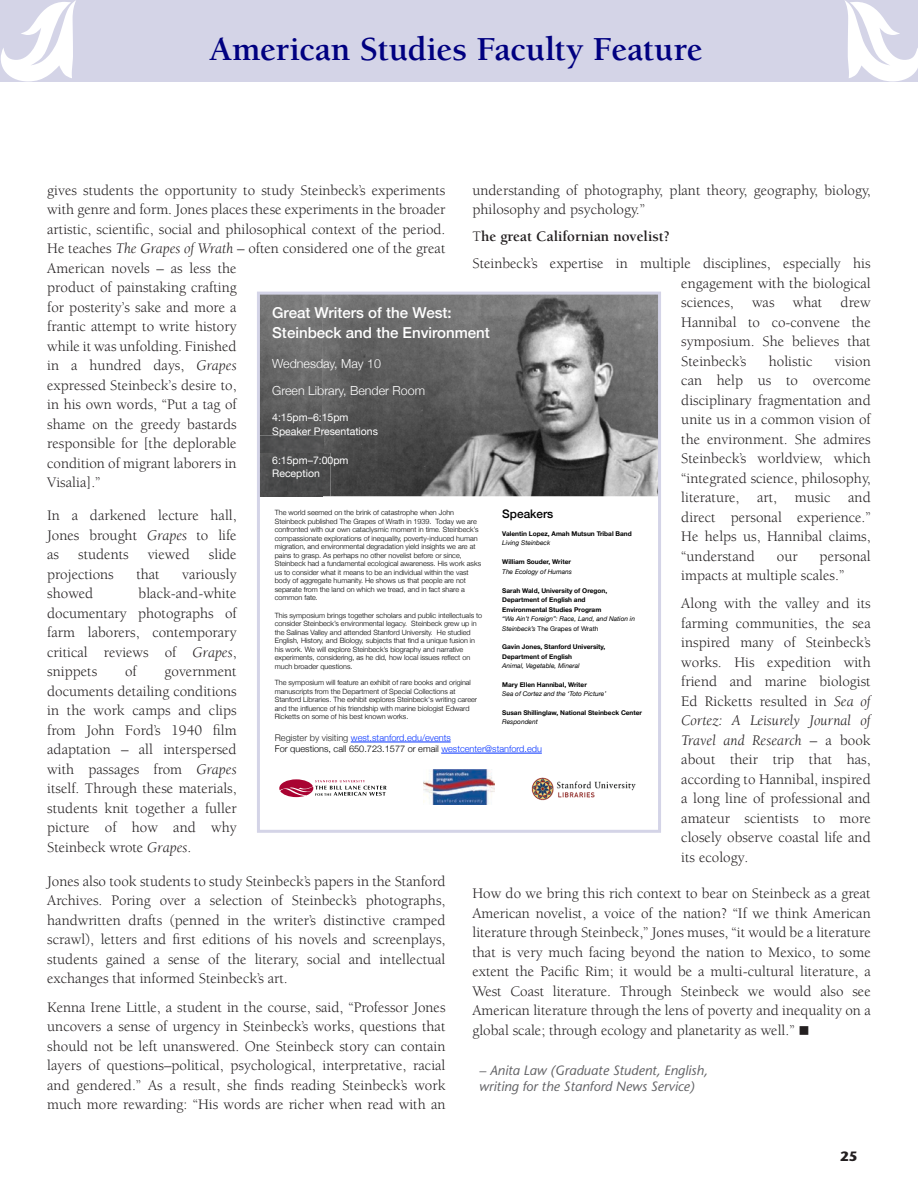
<style>
.page{position:relative;width:918px;height:1188px;background:#fff}
.page>*{position:absolute;margin:0;border:0;box-sizing:border-box;transform-origin:0 0}
.t1{font:700 34.5px "Berkeley Std";color:#000080}
.t2{font:15px/19.5px "Berkeley Std";color:#231f20;text-align:justify}
.t3{font:500 15px/20.2px "Helvetica Neue";color:#fff}
.t4{font:italic 13.5px/16.2px "Stone Sans";color:#636366}
.t5{font:700 13.5px "Stone Sans";color:#231f20}
.t6{font:300 12.45px/26.8px "Helvetica Neue";color:#fff}
.t7{font:500 11.85px "Helvetica Neue";color:#000}
.t8{font:10.5px/14.4px "Helvetica Neue";color:#fff}
.t9{font:300 9.15px/11.1px "Helvetica Neue";color:#0432ff}
.t10{font:300 7.2px/8.6px "Helvetica Neue";color:#000}
.t11{font:700 6.6px/9.4px "Helvetica Neue";color:#000}
.t12{font:italic 6.6px/9.9px "Helvetica Neue";color:#000}
.s1{font-weight:700}
.s2{font-style:italic}
.s3{font-style:normal}
.s4{color:#222}
.s5{color:#000}
</style>
<div class="page">
<img style="left:261px;top:296px;width:396px;height:200px">
<img style="left:261px;top:435px;width:61px;height:55px">
<img style="left:322px;top:453px;width:9px;height:43px">
<img style="left:261px;top:453px;width:61px;height:3px">
<svg style="left:322px;top:435px;width:2px;height:21px"></svg>
<hr style="left:351px;top:742px;width:100px;height:1px;background:#0432ff">
<hr style="left:441px;top:753px;width:101px;height:1px;background:#0432ff">
<img style="left:531px;top:777px;width:105px;height:24px">
<svg style="left:279px;top:779px;width:108px;height:18px"></svg>
<img style="left:424px;top:770px;width:70px;height:34px">
<div style="left:257px;top:292px;width:404px;height:541px;border:3px solid #d4d4e7"></div>
<div style="left:1px;top:0;width:917px;height:81px;background:#d4d4e7"></div>
<svg style="left:0;top:0;width:76px;height:81px"></svg>
<svg style="left:845px;top:1px;width:73px;height:80px"></svg>
<h1 class="t1" style="left:209px;top:30px;width:495px">American Studies Faculty Feature</h1>
<p class="t2" style="left:472px;top:181px;width:400px">understanding of photography, plant theory, geography, biology, philosophy and psychology.”</p>
<p class="t2" style="left:472px;top:222px;width:400px;line-height:27.8px">T<span class="s1">he great Californian novelist?<br></span>Steinbeck’s expertise in multiple disciplines, especially his</p>
<p class="t2" style="left:681px;top:273px;width:191px">engagement with the biological sciences, was what drew Hannibal to co-convene the symposium. She believes that Steinbeck’s</p>
<p class="t2" style="left:47px;top:181px;width:400px;text-align:left">gives students the opportunity to study Steinbeck’s experiments with genre and form. Jones places these experiments in the broader artistic, scientific, social and philosophical context of the period.<br>He teaches <span class="s2">The Grapes of Wrath</span> – often considered one of the great American novels – as less the<br>product of painstaking crafting<br>for posterity’s sake and more a<br>frantic attempt to write history<br>while it was unfolding. Finished<br>in a hundred days, <span class="s2">Grapes<br></span>expressed Steinbeck’s desire to,<br>in his own words, “Put a tag of<br>shame on the greedy bastards<br>responsible for [the deplorable<br>condition of migrant laborers in<br>Visalia].”</p>
<p class="t2" style="left:47px;top:506px;width:191px">In a darkened lecture hall, Jones brought <span class="s2">Grapes</span> to life as</p>
<p class="t3" style="left:272px;top:301px;width:219px">Great Writers of the West:<br>Steinbeck and the Environment</p>
<p class="t6" style="left:272px;top:349px;width:154px">Wednesday, May 10<br>Green Library, Bender Room</p>
<p class="t8" style="left:272px;top:411px;width:107px">4:15pm–6:15pm<br>Speaker Presentations</p>
<p class="t8" style="left:272px;top:453px;width:78px;line-height:13.8px">6:15pm–7:00pm<br>Reception</p>
<p class="t2" style="left:769px;top:351px;width:45px">holistic</p>
<p class="t2" style="left:681px;top:351px;width:191px;text-indent:154px">vision can help us to overcome disciplinary fragmentation and unite us in a common vision of the environment. She admires Steinbeck’s worldview, which “integrated science, philosophy, literature, art, music and direct personal experience.” He helps us, Hannibal claims, “understand</p>
<p class="t7" style="left:502px;top:504px;width:53px">Speakers</p>
<p class="t11" style="left:502px;top:529px;width:131px">Valentin Lopez, Amah Mutsun Tribal Band</p>
<p class="t12" style="left:502px;top:539px;width:49px">Living Steinbeck</p>
<p class="t11" style="left:502px;top:558px;width:70px">William Souder, Writer</p>
<p class="t12" style="left:502px;top:567px;width:71px">The Ecology of Humans</p>
<p class="t11" style="left:502px;top:586px;width:106px">Sarah Wald, University of Oregon,<br>Department of English and<br>Environmental Studies Program</p>
<p class="t12" style="left:502px;top:614px;width:134px">“We Ain’t Foreign”: Race, Land, and Nation in<br>Steinbeck’s <span class="s3">The Grapes of Wrath</span></p>
<p class="t11" style="left:502px;top:642px;width:105px;line-height:9.9px">Gavin Jones, Stanford University,<br>Department of English</p>
<p class="t12" style="left:502px;top:661px;width:79px">Animal, Vegetable, Mineral</p>
<p class="t11" style="left:502px;top:680px;width:86px">Mary Ellen Hannibal, Writer</p>
<p class="t12" style="left:502px;top:689px;width:105px">Sea of Cortez and the ‘Toto Picture’</p>
<p class="t11" style="left:502px;top:708px;width:141px">Susan Shillinglaw, National Steinbeck Center</p>
<p class="t12" style="left:502px;top:717px;width:37px">Respondent</p>
<p class="t10" style="left:275px;top:508px;width:208px">The world seemed on the brink of catastrophe when John Steinbeck published The Grapes of Wrath in 1939. Today we are confronted with our own cataclysmic moment in time. Steinbeck’s compassionate explorations of inequality, poverty-induced human migration, and environmental degradation yield insights we are at pains to grasp. As perhaps no other novelist before or since, Steinbeck had a fundamental ecological awareness. His work asks us to consider what it means to be an individual within the vast body of aggregate humanity. He shows us that people are not separate from the land on which we tread, and in fact share a common fate.</p>
<p class="t10" style="left:275px;top:610px;width:209px">This symposium brings together scholars and public intellectuals to consider Steinbeck’s environmental legacy. Steinbeck grew up in the Salinas Valley and attended Stanford University. He studied English, History, and Biology, subjects that find a unique fusion in his work. We will explore Steinbeck’s biography and narrative experiments, considering, as he did, how local issues reflect on much broader questions.</p>
<p class="t10" style="left:275px;top:678px;width:204px">The symposium will feature an exhibit of rare books and original manuscripts from the Department of Special Collections at Stanford Libraries. The exhibit explores Steinbeck's writing career and the influence of his friendship with marine biologist Edward Ricketts on some of his best known works.</p>
<p class="t2" style="left:78px;top:545px;width:52px">students</p>
<p class="t2" style="left:148px;top:545px;width:44px">viewed</p>
<p class="t2" style="left:209px;top:545px;width:29px">slide</p>
<p class="t2" style="left:47px;top:565px;width:68px">projections</p>
<p class="t2" style="left:136px;top:565px;width:25px">that</p>
<p class="t2" style="left:182px;top:565px;width:56px">variously</p>
<p class="t2" style="left:47px;top:584px;width:48px">showed</p>
<p class="t2" style="left:681px;top:546px;width:191px;text-indent:138px">personal impacts at multiple scales.”</p>
<p class="t2" style="left:681px;top:594px;width:191px">Along with the valley and its farming communities, the sea inspired many of Steinbeck’s works. His expedition with friend and marine biologist Ed Ricketts resulted in <span class="s2">Sea of Cortez: A Leisurely Journal of Travel and Research</span> – a book about their trip that has, according to Hannibal, inspired a long line of professional and amateur scientists to more closely observe coastal life and its ecology.</p>
<p class="t2" style="left:472px;top:884px;width:400px">How do we bring this rich context to bear on Steinbeck as a great American novelist, a voice of the nation? “If we think American literature through Steinbeck,” Jones muses, “it would be a literature that is very much facing beyond the nation to Mexico, to some extent the Pacific Rim; it would be a multi-cultural literature, a West Coast literature. Through Steinbeck we would also see American literature through the lens of poverty and inequality on a global scale; through ecology and planetarity as well.” ■</p>
<p class="t4" style="left:479px;top:1062px;width:230px">– Anita Law (Graduate Student, English, writing for the Stanford News Service)</p>
<p class="t2" style="left:777px;top:546px;width:22px">our</p>
<p class="t2" style="left:47px;top:584px;width:191px;text-indent:91px">black-and-white documentary photographs of farm laborers, contemporary critical reviews of <span class="s2">Grapes</span>, snippets</p>
<p class="t2" style="left:125px;top:662px;width:13px">of</p>
<p class="t2" style="left:47px;top:662px;width:191px;text-indent:117px">government documents detailing conditions in the work camps and clips from John Ford’s 1940 film adaptation – all interspersed with passages from <span class="s2">Grapes </span>itself. Through these materials, students knit together a fuller picture of how and why Steinbeck wrote <span class="s2">Grapes</span>.</p>
<p class="t2" style="left:47px;top:871px;width:400px">Jones also took students to study Steinbeck’s papers in the Stanford Archives. Poring over a selection of Steinbeck’s photographs, handwritten drafts (penned in the writer’s distinctive cramped scrawl), letters and first editions of his novels and screenplays, students gained a sense of the literary, social and intellectual exchanges that informed Steinbeck’s art.</p>
<p class="t2" style="left:47px;top:997px;width:400px">Kenna Irene Little, a student in the course, said, “Professor Jones uncovers a sense of urgency in Steinbeck’s works, questions that should not be left unanswered. One Steinbeck story can contain layers of questions–political, psychological, interpretative, racial and gendered.” As a result, she finds reading Steinbeck’s work much more rewarding: “His words are richer when read with an</p>
<p class="t9" style="left:275px;top:731px;width:269px"><span class="s4">Register by visiting</span> west.stanford.edu/events<br><span class="s5">For questions, call 650.723.1577 or email</span> westcenter@stanford.edu</p>
<p class="t5" style="left:840px;top:1148px;width:19px">25</p>
</div>
